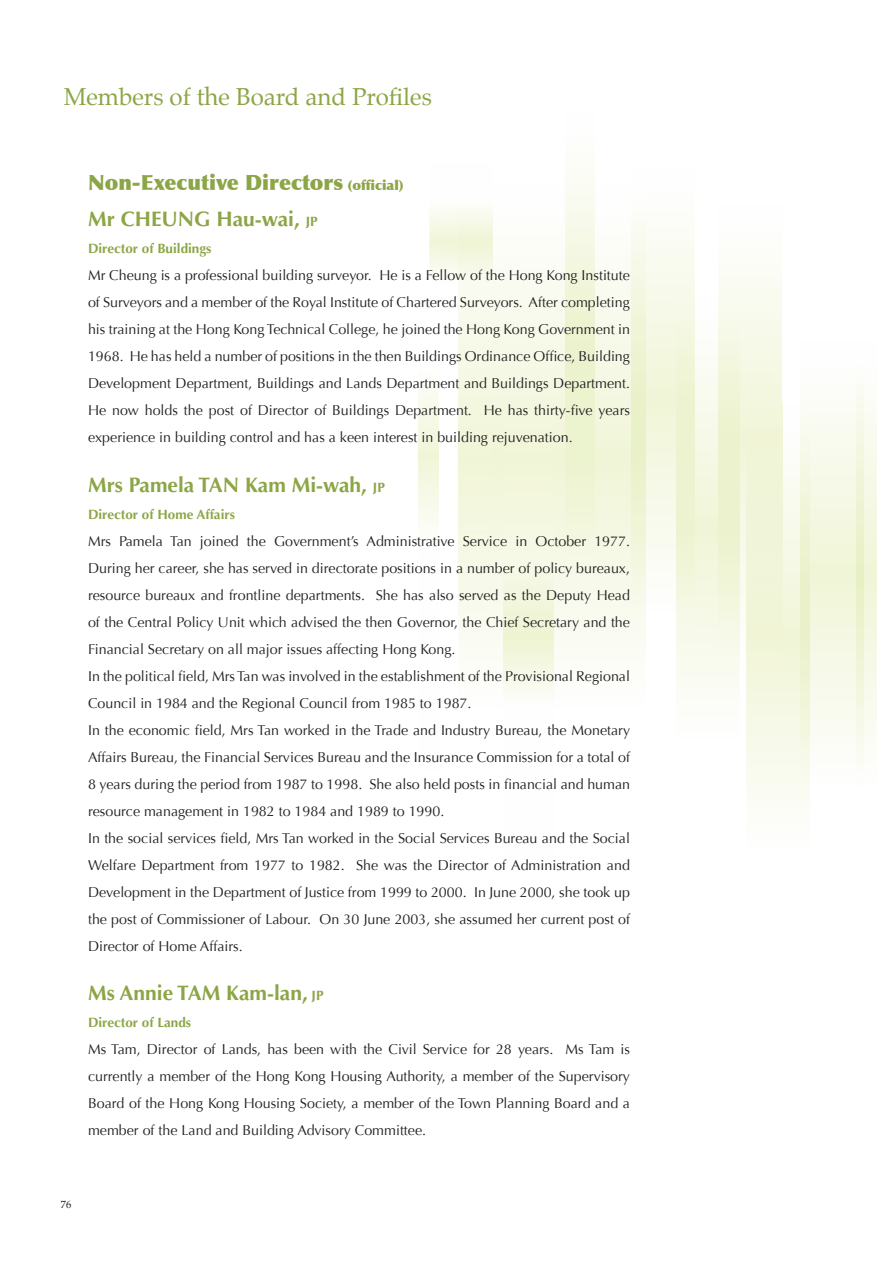
<style>
.page{position:relative;width:893px;height:1263px;background:#fff}
.page>*{position:absolute;margin:0;border:0;box-sizing:border-box;transform-origin:0 0}
.t1{font:24px "Palatino";color:#8ca546}
.t2{font:900 21px/36px "Optima";color:#8ca546}
.t3{font:700 21px "Optima LT Std";color:#8ca546}
.t4{font:14.25px/27px "Optima";color:#231f20;text-align:justify}
.t5{font:700 13.5px "Optima LT Std";color:#8ca546}
.t6{font:10.5px "Palatino";color:#231f20}
.s1{font-size:13.5px}
.s2{font-family:"Optima LT Std";font-weight:700}
.s3{font-family:"Optima LT Std";font-weight:700;font-size:13.5px}
</style>
<div class="page">
<svg style="left:863px;top:385px;width:14px;height:377px"></svg>
<svg style="left:646px;top:236px;width:217px;height:566px"></svg>
<img style="left:676px;top:295px;width:19px;height:332px">
<svg style="left:493px;top:184px;width:153px;height:510px"></svg>
<img style="left:631px;top:184px;width:15px;height:443px">
<svg style="left:418px;top:209px;width:75px;height:442px"></svg>
<img style="left:429px;top:312px;width:9px;height:311px">
<img style="left:504px;top:401px;width:49px;height:293px">
<div style="left:566px;top:111px;width:28px;height:73px;background:#fdfdfa"></div>
<img style="left:566px;top:184px;width:28px;height:386px">
<p class="t1" style="left:64px;top:77px;width:370px">Members of the Board and Profiles</p>
<p class="t2" style="left:88px;top:165px;width:317px">Non-Executive Directors <span class="s1">(official)<br></span><span class="s2">Mr CHEUNG Hau-wai,</span> <span class="s3">JP</span></p>
<p class="t5" style="left:88px;top:241px;width:125px">Director of Buildings</p>
<p class="t4" style="left:88px;top:262px;width:543px">Mr Cheung is a professional building surveyor. He is a Fellow of the Hong Kong Institute of Surveyors and a member of the Royal Institute of Chartered Surveyors. After completing his training at the Hong Kong Technical College, he joined the Hong Kong Government in 1968. He has held a number of positions in the then Buildings Ordinance Office, Building Development Department, Buildings and Lands Department and Buildings Department.<br>He now holds the post of Director of Buildings Department. He has thirty-five years experience in building control and has a keen interest in building rejuvenation.</p>
<p class="t3" style="left:88px;top:472px;width:298px">Mrs Pamela TAN Kam Mi-wah, <span class="s1">JP</span></p>
<p class="t5" style="left:88px;top:506px;width:148px">Director of Home Affairs</p>
<p class="t4" style="left:88px;top:528px;width:544px;text-align:left">Mrs Pamela Tan joined the Government’s Administrative Service in October 1977.<br>During her career, she has served in directorate positions in a number of policy bureaux, resource bureaux and frontline departments. She has also served as the Deputy Head of the Central Policy Unit which advised the then Governor, the Chief Secretary and the Financial Secretary on all major issues affecting Hong Kong.<br>In the political field, Mrs Tan was involved in the establishment of the Provisional Regional Council in 1984 and the Regional Council from 1985 to 1987.<br>In the economic field, Mrs Tan worked in the Trade and Industry Bureau, the Monetary Affairs Bureau, the Financial Services Bureau and the Insurance Commission for a total of 8 years during the period from 1987 to 1998. She also held posts in financial and human resource management in 1982 to 1984 and 1989 to 1990.<br>In the social services field, Mrs Tan worked in the Social Services Bureau and the Social Welfare Department from 1977 to 1982. She was the Director of Administration and Development in the Department of Justice from 1999 to 2000. In June 2000, she took up the post of Commissioner of Labour. On 30 June 2003, she assumed her current post of Director of Home Affairs.</p>
<p class="t3" style="left:88px;top:981px;width:237px">Ms Annie TAM Kam-lan, <span class="s1">JP</span></p>
<p class="t5" style="left:88px;top:1015px;width:105px">Director of Lands</p>
<p class="t4" style="left:88px;top:1036px;width:544px">Ms Tam, Director of Lands, has been with the Civil Service for 28 years. Ms Tam is currently a member of the Hong Kong Housing Authority, a member of the Supervisory Board of the Hong Kong Housing Society, a member of the Town Planning Board and a member of the Land and Building Advisory Committee.</p>
<p class="t6" style="left:61px;top:1196px;width:12px">76</p>
</div>
